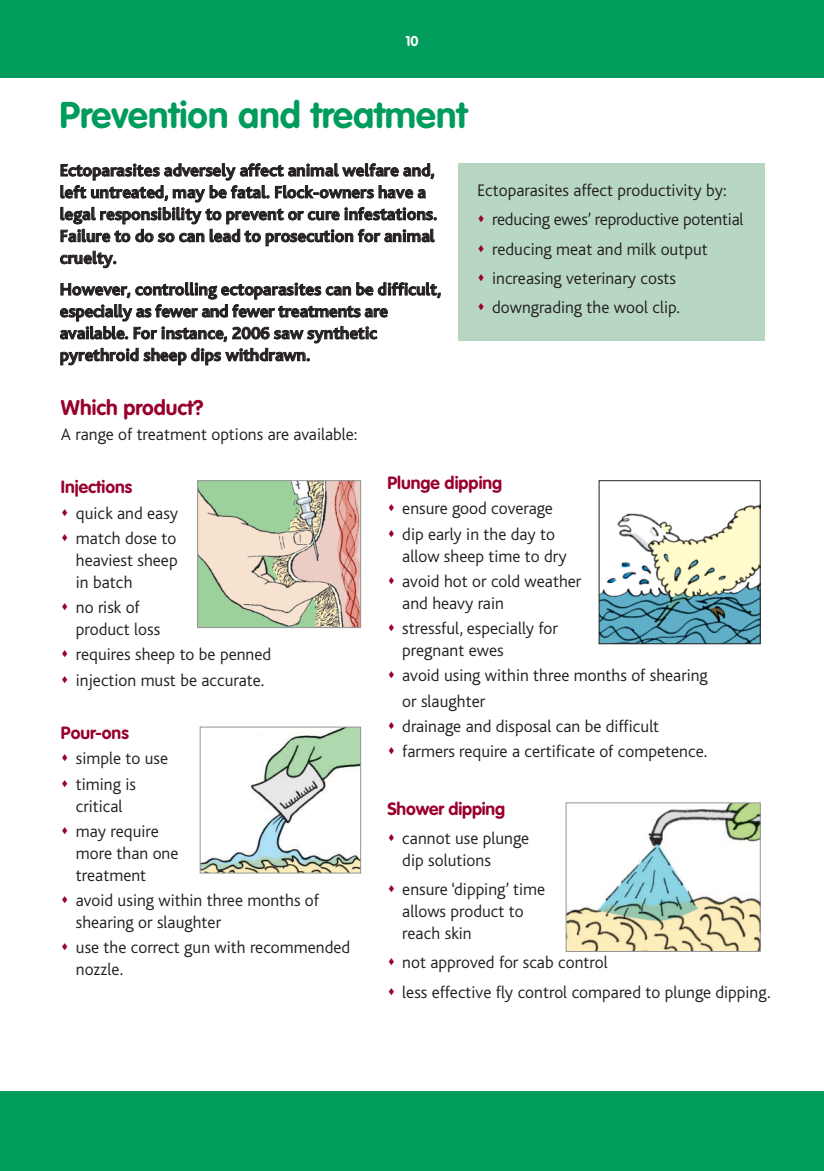
<style>
.page{position:relative;width:824px;height:1171px;background:#fff}
.page>*{position:absolute;margin:0;border:0;box-sizing:border-box;transform-origin:0 0}
.t1{font:700 36.75px "VAG Rounded";color:#009c5c}
.t2{font:700 21px "VAG Rounded";color:#98012d}
.t3{font:300 17.5px/25.4px "Bliss";color:#231f20}
.t4{font:700 17.5px/21.9px "Bliss";letter-spacing:.005em;color:#231f20}
.t5{font:700 17.5px "VAG Rounded";color:#98012d}
.t6{font:700 14px "VAG Rounded";color:#fff}
</style>
<div class="page">
<div style="left:0;top:0;width:823px;height:77px;background:#009c5c"></div>
<div style="left:0;top:1091px;width:823px;height:80px;background:#009c5c"></div>
<div style="left:458px;top:164px;width:306px;height:177px;background:#b7d7c3"></div>
<img style="left:199px;top:482px;width:160px;height:144px">
<div style="left:197px;top:480px;width:164px;height:148px;border:1px solid #939598"></div>
<img style="left:202px;top:729px;width:157px;height:142px">
<div style="left:200px;top:727px;width:161px;height:146px;border:1px solid #939598"></div>
<img style="left:568px;top:804px;width:190px;height:145px">
<div style="left:566px;top:802px;width:194px;height:149px;border:1px solid #939598"></div>
<img style="left:600px;top:505px;width:158px;height:137px">
<div style="left:598px;top:480px;width:162px;height:164px;border:1px solid #231f20"></div>
<p class="t6" style="left:405px;top:35px;width:15px">10</p>
<h1 class="t1" style="left:60px;top:99px;width:409px">Prevention and treatment</h1>
<p class="t4" style="left:60px;top:161px;width:379px">Ectoparasites adversely affect animal welfare and, left untreated, may be fatal. Flock-owners have a legal responsibility to prevent or cure infestations.<br>Failure to do so can lead to prosecution for animal cruelty.</p>
<p class="t4" style="left:60px;top:280px;width:383px">However, controlling ectoparasites can be difficult, especially as fewer and fewer treatments are available. For instance, 2006 saw synthetic pyrethroid sheep dips withdrawn.</p>
<p class="t3" style="left:492px;top:177px;width:253px;line-height:29.4px;text-indent:-15px">Ectoparasites affect productivity by: reducing ewes’ reproductive potential reducing meat and milk output increasing veterinary costs downgrading the wool clip.</p>
<p class="t2" style="left:61px;top:398px;width:144px">Which product?</p>
<p class="t3" style="left:61px;top:423px;width:298px">A range of treatment options are available:</p>
<p class="t5" style="left:61px;top:480px;width:73px">Injections</p>
<p class="t3" style="left:76px;top:502px;width:104px">quick and easy match dose to</p>
<p class="t3" style="left:76px;top:551px;width:103px;line-height:21.9px">heaviest sheep in batch</p>
<p class="t3" style="left:76px;top:598px;width:86px;line-height:21.9px">no risk of product loss</p>
<p class="t3" style="left:76px;top:643px;width:197px">requires sheep to be penned injection must be accurate.</p>
<p class="t5" style="left:61px;top:725px;width:69px">Pour-ons</p>
<p class="t3" style="left:76px;top:747px;width:94px">simple to use timing is</p>
<p class="t3" style="left:76px;top:795px;width:84px">critical<br>may require</p>
<p class="t3" style="left:76px;top:844px;width:104px;line-height:21.9px">more than one treatment</p>
<p class="t3" style="left:76px;top:891px;width:245px;line-height:21.9px">avoid using within three months of shearing or slaughter</p>
<p class="t3" style="left:76px;top:938px;width:276px;line-height:21.9px">use the correct gun with recommended nozzle.</p>
<p class="t5" style="left:387px;top:475px;width:116px">Plunge dipping</p>
<p class="t3" style="left:402px;top:497px;width:154px">ensure good coverage dip early in the day to</p>
<p class="t3" style="left:402px;top:545px;width:180px">allow sheep time to dry avoid hot or cold weather</p>
<p class="t3" style="left:402px;top:592px;width:157px">and heavy rain stressful, especially for</p>
<p class="t3" style="left:402px;top:639px;width:307px">pregnant ewes<br>avoid using within three months of shearing or slaughter<br>drainage and disposal can be difficult farmers require a certificate of competence.</p>
<p class="t5" style="left:387px;top:801px;width:119px">Shower dipping</p>
<p class="t3" style="left:402px;top:829px;width:128px;line-height:21.9px">cannot use plunge dip solutions</p>
<p class="t3" style="left:402px;top:880px;width:144px;line-height:21.9px">ensure ‘dipping’ time allows product to reach skin</p>
<p class="t3" style="left:402px;top:949px;width:370px;line-height:29.4px">not approved for scab control<br>less effective fly control compared to plunge dipping.</p>
</div>
